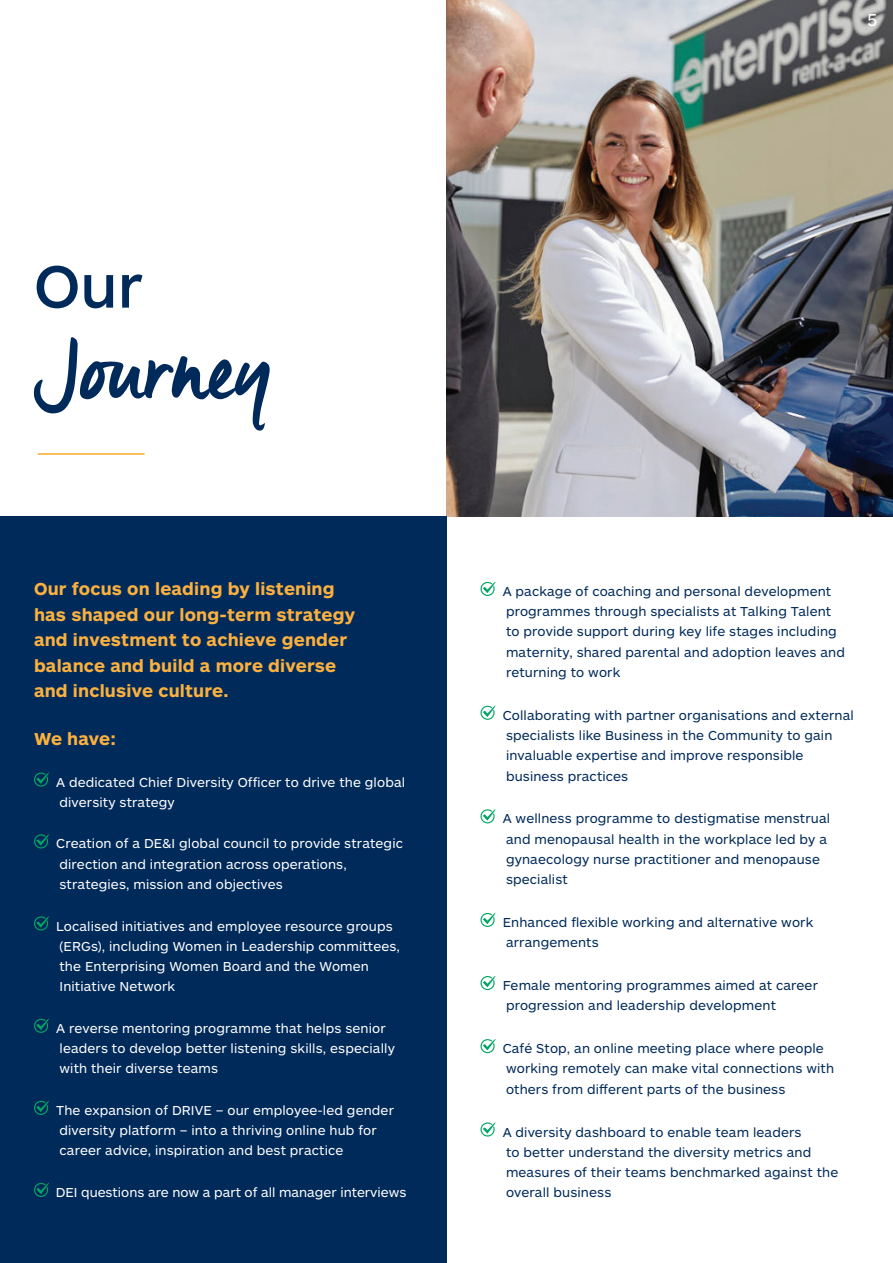
<style>
.page{position:relative;width:893px;height:1263px;background:#fff}
.page>*{position:absolute;margin:0;border:0;box-sizing:border-box;transform-origin:0 0}
.t1{font:90px "Manus Smooth";color:#002a5a}
.t2{font:500 61.95px "ARS Maquette Pro";color:#002a5a}
.t3{font:700 18px/25.5px "ARS Maquette Pro";letter-spacing:.01em;color:#fbb03f}
.t4{font:18px "ARS Maquette Pro";color:#fff}
.t5{font:13.5px/20.2px "ARS Maquette Pro";letter-spacing:.01em;color:#002a5a}
.t6{font:13.5px/20.2px "ARS Maquette Pro";letter-spacing:.01em;color:#fff}
</style>
<div class="page">
<img style="left:446px;top:0;width:447px;height:516px">
<hr style="left:38px;top:453px;width:107px;height:2px;background:#faa928">
<div style="left:0;top:516px;width:446px;height:747px;background:#002a5a"></div>
<svg style="left:34px;top:772px;width:15px;height:15px"></svg>
<svg style="left:34px;top:834px;width:15px;height:14px"></svg>
<svg style="left:34px;top:916px;width:15px;height:14px"></svg>
<svg style="left:34px;top:1018px;width:15px;height:15px"></svg>
<svg style="left:34px;top:1100px;width:15px;height:15px"></svg>
<svg style="left:34px;top:1182px;width:15px;height:15px"></svg>
<svg style="left:480px;top:581px;width:15px;height:15px"></svg>
<svg style="left:480px;top:705px;width:15px;height:15px"></svg>
<svg style="left:480px;top:809px;width:15px;height:14px"></svg>
<svg style="left:480px;top:912px;width:15px;height:15px"></svg>
<svg style="left:480px;top:976px;width:15px;height:14px"></svg>
<svg style="left:480px;top:1039px;width:15px;height:14px"></svg>
<svg style="left:480px;top:1122px;width:15px;height:14px"></svg>
<p class="t2" style="left:34px;top:246px;width:110px">Our</p>
<p class="t1" style="left:34px;top:314px;width:239px">Journey</p>
<p class="t3" style="left:34px;top:575px;width:322px">Our focus on leading by listening has shaped our long-term strategy and investment to achieve gender balance and build a more diverse and inclusive culture.</p>
<p class="t3" style="left:34px;top:725px;width:83px">We have:</p>
<p class="t6" style="left:56px;top:771px;width:351px">A dedicated Chief Diversity Officer to drive the global diversity strategy</p>
<p class="t6" style="left:56px;top:833px;width:348px">Creation of a DE&amp;I global council to provide strategic direction and integration across operations, strategies, mission and objectives</p>
<p class="t6" style="left:56px;top:915px;width:345px">Localised initiatives and employee resource groups (ERGs), including Women in Leadership committees, the Enterprising Women Board and the Women Initiative Network</p>
<p class="t6" style="left:56px;top:1017px;width:340px">A reverse mentoring programme that helps senior leaders to develop better listening skills, especially with their diverse teams</p>
<p class="t6" style="left:56px;top:1099px;width:339px">The expansion of DRIVE – our employee-led gender diversity platform – into a thriving online hub for career advice, inspiration and best practice</p>
<p class="t6" style="left:56px;top:1181px;width:352px">DEI questions are now a part of all manager interviews</p>
<p class="t4" style="left:867px;top:8px;width:12px">5</p>
<p class="t5" style="left:503px;top:580px;width:344px">A package of coaching and personal development programmes through specialists at Talking Talent<br>to provide support during key life stages including maternity, shared parental and adoption leaves and returning to work</p>
<p class="t5" style="left:503px;top:704px;width:353px">Collaborating with partner organisations and external specialists like Business in the Community to gain invaluable expertise and improve responsible business practices</p>
<p class="t5" style="left:503px;top:808px;width:329px">A wellness programme to destigmatise menstrual and menopausal health in the workplace led by a gynaecology nurse practitioner and menopause specialist</p>
<p class="t5" style="left:503px;top:911px;width:312px">Enhanced flexible working and alternative work arrangements</p>
<p class="t5" style="left:503px;top:975px;width:317px">Female mentoring programmes aimed at career progression and leadership development</p>
<p class="t5" style="left:503px;top:1038px;width:333px">Café Stop, an online meeting place where people working remotely can make vital connections with others from different parts of the business</p>
<p class="t5" style="left:503px;top:1121px;width:337px">A diversity dashboard to enable team leaders<br>to better understand the diversity metrics and measures of their teams benchmarked against the overall business</p>
</div>
